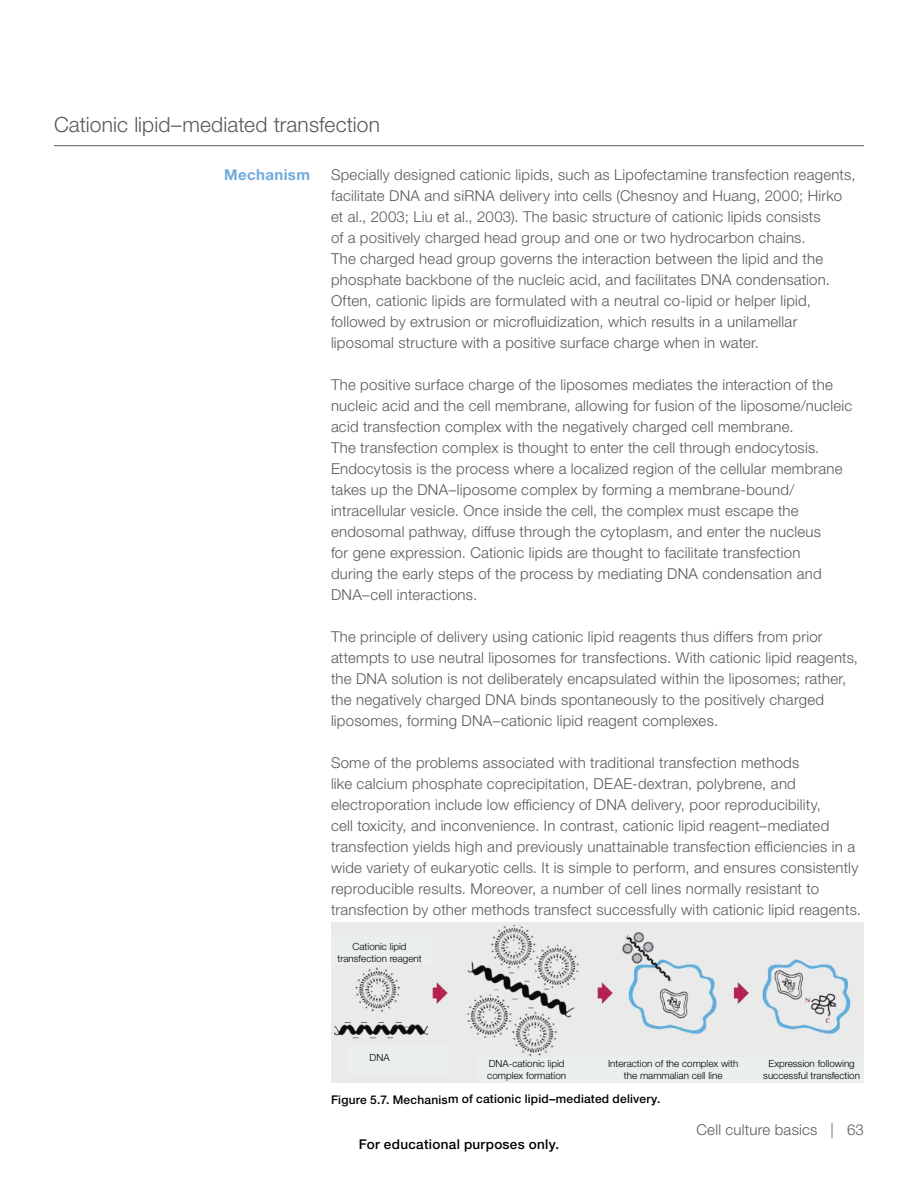
<style>
.page{position:relative;width:918px;height:1188px;background:#fff}
.page>*{position:absolute;margin:0;border:0;box-sizing:border-box;transform-origin:0 0}
.t1{font:300 21px "Helvetica Neue LTW1 G";letter-spacing:.005em;color:#58595b}
.t2{font:300 15px/21px "Helvetica Neue LTW1 G";letter-spacing:.015em;color:#58595b}
.t3{font:700 15px "Helvetica Neue LTW1 G";letter-spacing:.025em;color:#70abdd}
.t4{font:500 13.5px "Helvetica Neue LTW1 G";letter-spacing:.025em;color:#000}
.t5{font:500 12px "Helvetica Neue LTW1 G";letter-spacing:.01em;color:#000}
.t6{font:300 9.9px/11.9px "Helvetica Neue LT Std";color:#000;text-align:center}
</style>
<div class="page">
<hr style="left:54px;top:145px;width:810px;height:1px;background:#58595b">
<img style="left:331px;top:923px;width:533px;height:160px">
<div style="left:331px;top:935px;width:101px;height:30px;background:#ebeeee"></div>
<div style="left:347px;top:1046px;width:101px;height:30px;background:#ebeeee"></div>
<div style="left:476px;top:1058px;width:388px;height:25px;background:#ebeeee"></div>
<h1 class="t1" style="left:54px;top:112px;width:328px">Cationic lipid–mediated transfection</h1>
<p class="t2" style="left:331px;top:164px;width:526px">Specially designed cationic lipids, such as Lipofectamine transfection reagents, facilitate DNA and siRNA delivery into cells (Chesnoy and Huang, 2000; Hirko et al., 2003; Liu et al., 2003). The basic structure of cationic lipids consists<br>of a positively charged head group and one or two hydrocarbon chains.<br>The charged head group governs the interaction between the lipid and the phosphate backbone of the nucleic acid, and facilitates DNA condensation.<br>Often, cationic lipids are formulated with a neutral co-lipid or helper lipid, followed by extrusion or microfluidization, which results in a unilamellar liposomal structure with a positive surface charge when in water.</p>
<p class="t2" style="left:331px;top:374px;width:523px">The positive surface charge of the liposomes mediates the interaction of the nucleic acid and the cell membrane, allowing for fusion of the liposome/nucleic acid transfection complex with the negatively charged cell membrane.<br>The transfection complex is thought to enter the cell through endocytosis.<br>Endocytosis is the process where a localized region of the cellular membrane takes up the DNA–liposome complex by forming a membrane-bound/ intracellular vesicle. Once inside the cell, the complex must escape the endosomal pathway, diffuse through the cytoplasm, and enter the nucleus<br>for gene expression. Cationic lipids are thought to facilitate transfection<br>during the early steps of the process by mediating DNA condensation and DNA–cell interactions.</p>
<p class="t2" style="left:331px;top:626px;width:529px">The principle of delivery using cationic lipid reagents thus differs from prior attempts to use neutral liposomes for transfections. With cationic lipid reagents, the DNA solution is not deliberately encapsulated within the liposomes; rather, the negatively charged DNA binds spontaneously to the positively charged liposomes, forming DNA–cationic lipid reagent complexes.</p>
<p class="t2" style="left:331px;top:752px;width:532px">Some of the problems associated with traditional transfection methods<br>like calcium phosphate coprecipitation, DEAE-dextran, polybrene, and electroporation include low efficiency of DNA delivery, poor reproducibility,<br>cell toxicity, and inconvenience. In contrast, cationic lipid reagent–mediated transfection yields high and previously unattainable transfection efficiencies in a wide variety of eukaryotic cells. It is simple to perform, and ensures consistently reproducible results. Moreover, a number of cell lines normally resistant to transfection by other methods transfect successfully with cationic lipid reagents.</p>
<p class="t3" style="left:224px;top:165px;width:87px">Mechanism</p>
<p class="t6" style="left:337px;top:940px;width:86px">Cationic lipid transfection reagent</p>
<p class="t6" style="left:370px;top:1052px;width:21px">DNA</p>
<p class="t6" style="left:487px;top:1057px;width:80px;text-align:left">DNA-cationic lipid complex formation</p>
<p class="t6" style="left:608px;top:1057px;width:132px">Interaction of the complex with the mammalian cell line</p>
<p class="t6" style="left:763px;top:1057px;width:98px">Expression following successful transfection</p>
<p class="t5" style="left:331px;top:1092px;width:331px">Figure 5.7. Mechanism of cationic lipid–mediated delivery.</p>
<p class="t4" style="left:359px;top:1136px;width:202px">For educational purposes only.</p>
<p class="t2" style="left:696px;top:1119px;width:169px">Cell culture basics | 63</p>
</div>
